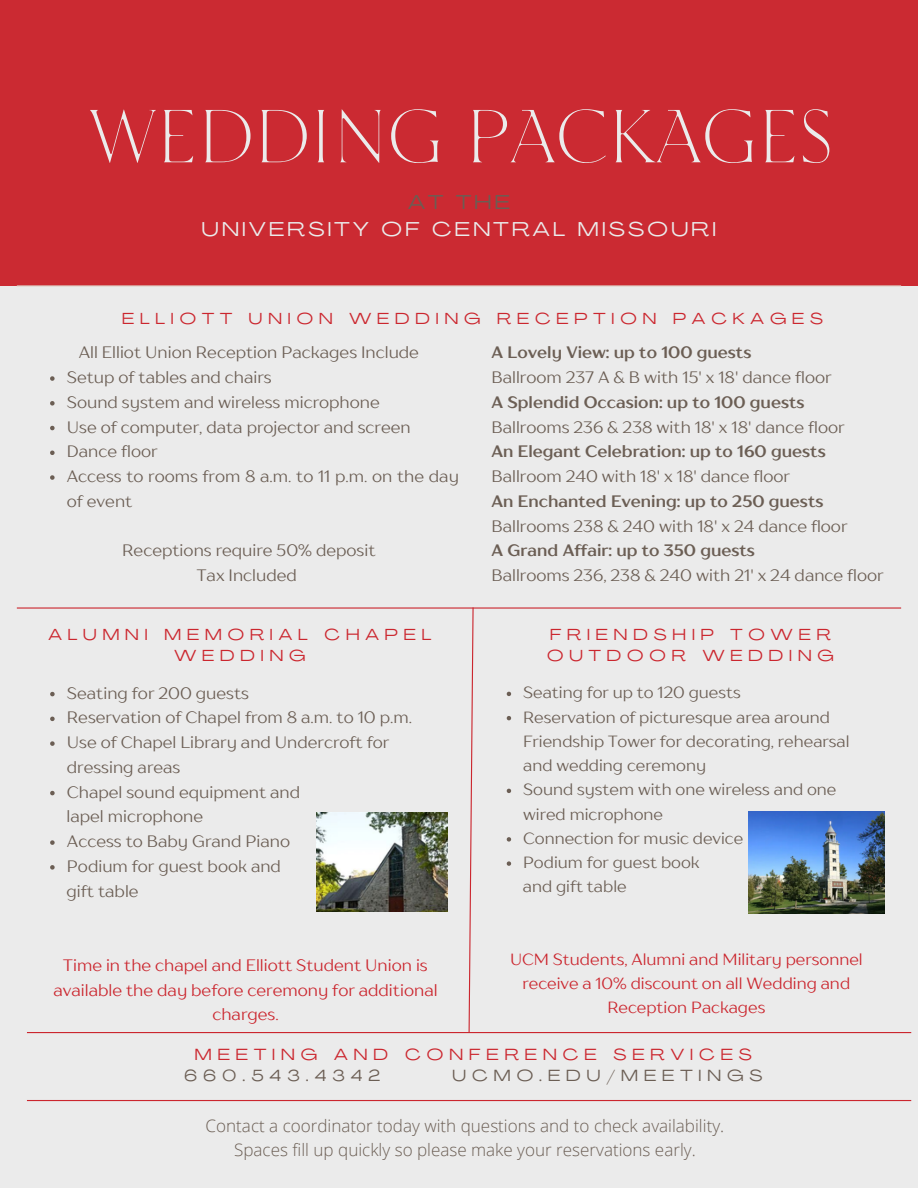
<style>
.page{position:relative;width:918px;height:1188px;background:#ebebeb}
.page>*{position:absolute;margin:0;border:0;box-sizing:border-box;transform-origin:0 0}
.t1{font:74.85px "TT Ricordi Nobili";letter-spacing:-.06em;color:#ebebeb}
.t2{font:19.8px/27px "Agrandir Grand";letter-spacing:.17em;color:#ebebeb;text-align:center}
.t3{font:300 17.1px "Open Sans";color:#6b5e54}
.t4{font:16.5px/24.8px "TT Drugs";color:#6b5e54}
.t5{font:700 16.5px "TT Drugs";color:#6b5e54}
.t6{font:16.5px/24.8px "TT Drugs";color:#cb262e;text-align:center}
.t7{font:16.2px/24.3px "TT Drugs";color:#6b5e54}
.t8{font:16.2px/24.3px "TT Drugs";color:#cb262e;text-align:center}
.t9{font:15.9px/21.3px "Agrandir Grand";letter-spacing:.38em;color:#cb262e}
.t10{font:15.9px "Agrandir Grand";letter-spacing:.38em;color:#6b5e54}
.t11{font:15.75px/21.3px "Agrandir Grand";letter-spacing:.38em;color:#cb262e;text-align:center}
.s1{color:#6b5e54}
</style>
<div class="page">
<hr style="left:17px;top:607px;width:884px;height:2px;background:#cb262e">
<svg style="left:468px;top:607px;width:6px;height:427px"></svg>
<svg style="left:507px;top:692px;width:4px;height:4px"></svg>
<svg style="left:507px;top:716px;width:4px;height:4px"></svg>
<svg style="left:507px;top:789px;width:4px;height:4px"></svg>
<svg style="left:507px;top:837px;width:4px;height:5px"></svg>
<svg style="left:507px;top:861px;width:4px;height:5px"></svg>
<hr style="left:27px;top:1100px;width:884px;height:1px;background:#cb262e">
<div style="left:0;top:0;width:918px;height:285px;background:#cb262e"></div>
<hr style="left:17px;top:285px;width:884px;height:1px;background:#ddccc2">
<hr style="left:27px;top:1032px;width:884px;height:1px;background:#cb262e">
<img style="left:316px;top:813px;width:132px;height:99px">
<img style="left:749px;top:811px;width:136px;height:102px">
<svg style="left:50px;top:692px;width:5px;height:4px"></svg>
<svg style="left:50px;top:717px;width:5px;height:4px"></svg>
<svg style="left:50px;top:741px;width:5px;height:5px"></svg>
<svg style="left:50px;top:791px;width:5px;height:4px"></svg>
<svg style="left:50px;top:840px;width:5px;height:5px"></svg>
<svg style="left:50px;top:865px;width:5px;height:5px"></svg>
<svg style="left:50px;top:376px;width:5px;height:5px"></svg>
<svg style="left:50px;top:401px;width:5px;height:5px"></svg>
<svg style="left:50px;top:426px;width:5px;height:4px"></svg>
<svg style="left:50px;top:451px;width:5px;height:4px"></svg>
<svg style="left:50px;top:475px;width:5px;height:5px"></svg>
<p class="t1" style="left:87px;top:85px;width:751px">WEDDING PACKAGES</p>
<p class="t2" style="left:202px;top:190px;width:516px"><span class="s1">AT THE<br></span>UNIVERSITY OF CENTRAL MISSOURI</p>
<p class="t11" style="left:122px;top:310px;width:702px">ELLIOTT UNION WEDDING RECEPTION PACKAGES</p>
<p class="t5" style="left:492px;top:342px;width:261px">A Lovely View: up to 100 guests</p>
<p class="t4" style="left:492px;top:365px;width:341px">Ballroom 237 A &amp; B with 15' x 18' dance floor</p>
<p class="t5" style="left:492px;top:392px;width:315px">A Splendid Occasion: up to 100 guests</p>
<p class="t4" style="left:492px;top:414px;width:355px">Ballrooms 236 &amp; 238 with 18' x 18' dance floor</p>
<p class="t5" style="left:492px;top:441px;width:336px">An Elegant Celebration: up to 160 guests</p>
<h3 class="t4" style="left:492px;top:464px;width:300px">Ballroom 240 with 18' x 18' dance floor</h3>
<h3 class="t5" style="left:492px;top:491px;width:333px">An Enchanted Evening: up to 250 guests</h3>
<p class="t4" style="left:492px;top:513px;width:357px">Ballrooms 238 &amp; 240 with 18' x 24 dance floor</p>
<p class="t5" style="left:492px;top:540px;width:265px">A Grand Affair: up to 350 guests</p>
<p class="t4" style="left:492px;top:563px;width:394px">Ballrooms 236, 238 &amp; 240 with 21' x 24 dance floor</p>
<p class="t4" style="left:79px;top:340px;width:342px">All Elliot Union Reception Packages Include</p>
<p class="t4" style="left:67px;top:365px;width:206px">Setup of tables and chairs</p>
<p class="t4" style="left:67px;top:389px;width:314px">Sound system and wireless microphone</p>
<p class="t4" style="left:67px;top:414px;width:345px">Use of computer, data projector and screen</p>
<p class="t4" style="left:67px;top:439px;width:92px">Dance floor</p>
<p class="t4" style="left:67px;top:464px;width:394px">Access to rooms from 8 a.m. to 11 p.m. on the day of event</p>
<p class="t4" style="left:122px;top:538px;width:255px">Receptions require 50% deposit</p>
<p class="t4" style="left:197px;top:563px;width:102px">Tax Included</p>
<p class="t11" style="left:48px;top:625px;width:384px">ALUMNI MEMORIAL CHAPEL<br>WEDDING</p>
<p class="t4" style="left:67px;top:680px;width:184px">Seating for 200 guests</p>
<p class="t4" style="left:67px;top:705px;width:347px">Reservation of Chapel from 8 a.m. to 10 p.m.</p>
<p class="t4" style="left:67px;top:730px;width:324px">Use of Chapel Library and Undercroft for dressing areas</p>
<p class="t4" style="left:67px;top:779px;width:235px">Chapel sound equipment and</p>
<p class="t4" style="left:67px;top:804px;width:138px">lapel microphone</p>
<p class="t4" style="left:67px;top:829px;width:225px">Access to Baby Grand Piano</p>
<p class="t4" style="left:67px;top:853px;width:216px">Podium for guest book and</p>
<p class="t4" style="left:67px;top:878px;width:74px">gift table</p>
<p class="t6" style="left:54px;top:952px;width:386px">Time in the chapel and Elliott Student Union is available the day before ceremony for additional charges.</p>
<p class="t11" style="left:547px;top:625px;width:288px;text-align:left">FRIENDSHIP TOWER<br>OUTDOOR WEDDING</p>
<h1 class="t7" style="left:523px;top:680px;width:219px">Seating for up to 120 guests</h1>
<h2 class="t7" style="left:523px;top:704px;width:328px">Reservation of picturesque area around<br>Friendship Tower for decorating, rehearsal and wedding ceremony</h2>
<p class="t7" style="left:523px;top:777px;width:315px">Sound system with one wireless and one wired microphone</p>
<h3 class="t7" style="left:523px;top:826px;width:222px">Connection for music device</h3>
<p class="t7" style="left:523px;top:850px;width:178px">Podium for guest book</p>
<p class="t7" style="left:523px;top:874px;width:105px">and gift table</p>
<p class="t8" style="left:510px;top:947px;width:354px">UCM Students, Alumni and Military personnel receive a 10% discount on all Wedding and<br>Reception Packages</p>
<p class="t9" style="left:184px;top:1045px;width:569px;text-indent:11px">MEETING AND CONFERENCE SERVICES<br><span class="s1">660.543.4342</span></p>
<p class="t10" style="left:453px;top:1069px;width:311px">UCMO.EDU/MEETINGS</p>
<p class="t3" style="left:206px;top:1114px;width:520px">Contact a coordinator today with questions and to check availability.</p>
<p class="t3" style="left:234px;top:1137px;width:463px">Spaces fill up quickly so please make your reservations early.</p>
</div>
